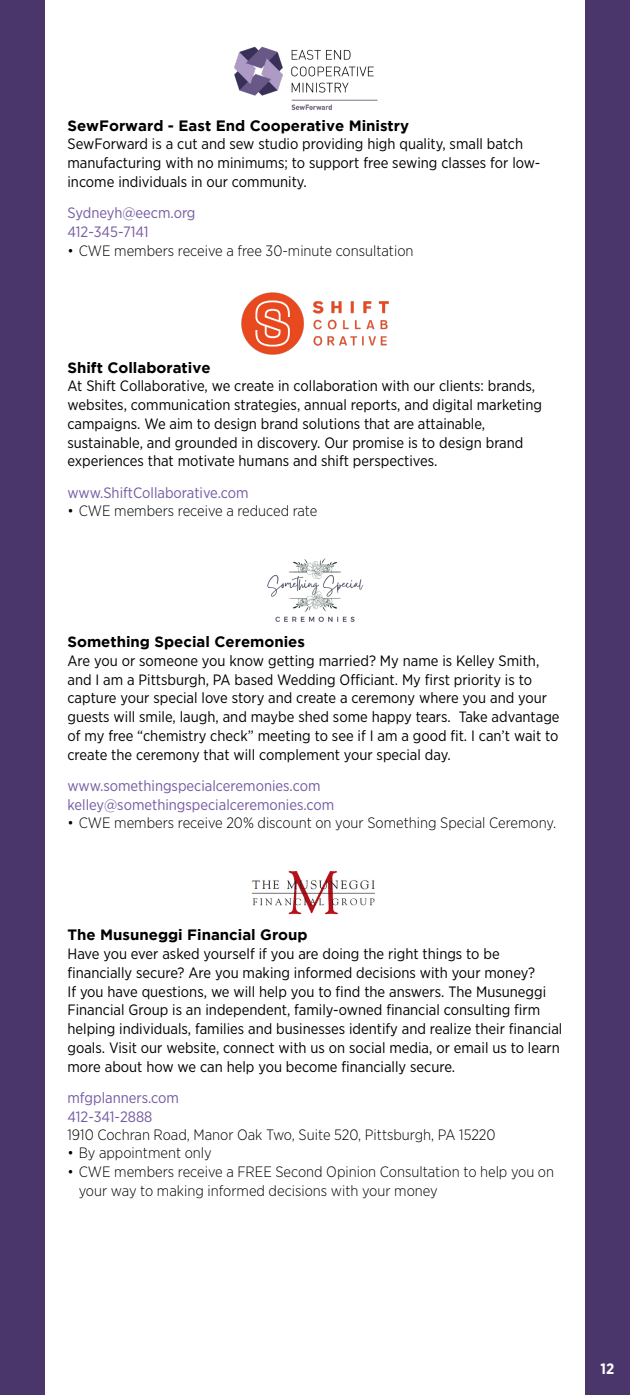
<style>
.page{position:relative;width:630px;height:1395px;background:#fff}
.page>*{position:absolute;margin:0;border:0;box-sizing:border-box;transform-origin:0 0}
.t1{font:15px/18.8px "Gotham Narrow";color:#000}
.t2{font:300 15px/18.8px "Gotham Narrow";color:#000}
.t3{font:15px/18.8px "Gotham Narrow";color:#755ba2}
.t4{font:700 15px "Gotham";color:#000}
.t5{font:700 15px "Gotham Narrow";color:#fff}
</style>
<div class="page">
<div style="left:0;top:0;width:45px;height:1395px;background:#4b366b"></div>
<div style="left:585px;top:0;width:45px;height:1395px;background:#4b366b"></div>
<img style="left:234px;top:46px;width:144px;height:64px">
<img style="left:242px;top:292px;width:146px;height:63px">
<img style="left:267px;top:558px;width:97px;height:64px">
<img style="left:252px;top:871px;width:123px;height:44px">
<p class="t4" style="left:68px;top:117px;width:343px">SewForward - East End Cooperative Ministry</p>
<p class="t1" style="left:68px;top:134px;width:475px">SewForward is a cut and sew studio providing high quality, small batch manufacturing with no minimums; to support free sewing classes for low&shy;income individuals in our community.</p>
<p class="t3" style="left:68px;top:203px;width:130px">Sydneyh@eecm.org<br>412-345-7141</p>
<p class="t2" style="left:68px;top:241px;width:348px">• CWE members receive a free 30-minute consultation</p>
<p class="t4" style="left:68px;top:359px;width:145px">Shift Collaborative</p>
<p class="t1" style="left:68px;top:376px;width:476px">At Shift Collaborative, we create in collaboration with our clients: brands, websites, communication strategies, annual reports, and digital marketing campaigns. We aim to design brand solutions that are attainable, sustainable, and grounded in discovery. Our promise is to design brand experiences that motivate humans and shift perspectives.</p>
<p class="t3" style="left:68px;top:483px;width:183px">www.ShiftCollaborative.com</p>
<p class="t2" style="left:68px;top:501px;width:251px">• CWE members receive a reduced rate</p>
<p class="t4" style="left:68px;top:633px;width:239px">Something Special Ceremonies</p>
<p class="t1" style="left:68px;top:651px;width:494px">Are you or someone you know getting married? My name is Kelley Smith, and I am a Pittsburgh, PA based Wedding Officiant. My first priority is to capture your special love story and create a ceremony where you and your guests will smile, laugh, and maybe shed some happy tears. Take advantage of my free “chemistry check” meeting to see if I am a good fit. I can’t wait to create the ceremony that will complement your special day.</p>
<p class="t3" style="left:68px;top:776px;width:268px">www.somethingspecialceremonies.com kelley@somethingspecialceremonies.com</p>
<p class="t2" style="left:68px;top:813px;width:490px">• CWE members receive 20% discount on your Something Special Ceremony.</p>
<p class="t4" style="left:68px;top:926px;width:242px">The Musuneggi Financial Group</p>
<p class="t1" style="left:68px;top:944px;width:496px">Have you ever asked yourself if you are doing the right things to be financially secure? Are you making informed decisions with your money?<br>If you have questions, we will help you to find the answers. The Musuneggi Financial Group is an independent, family-owned financial consulting firm helping individuals, families and businesses identify and realize their financial goals. Visit our website, connect with us on social media, or email us to learn more about how we can help you become financially secure.</p>
<p class="t3" style="left:68px;top:1088px;width:113px">mfgplanners.com<br>412-341-2888</p>
<p class="t2" style="left:68px;top:1125px;width:430px">1910 Cochran Road, Manor Oak Two, Suite 520, Pittsburgh, PA 15220</p>
<p class="t2" style="left:68px;top:1143px;width:146px">• By appointment only</p>
<p class="t2" style="left:79px;top:1162px;width:477px;text-indent:-11px">• CWE members receive a FREE Second Opinion Consultation to help you on your way to making informed decisions with your money</p>
<p class="t5" style="left:601px;top:1359px;width:15px">12</p>
</div>
